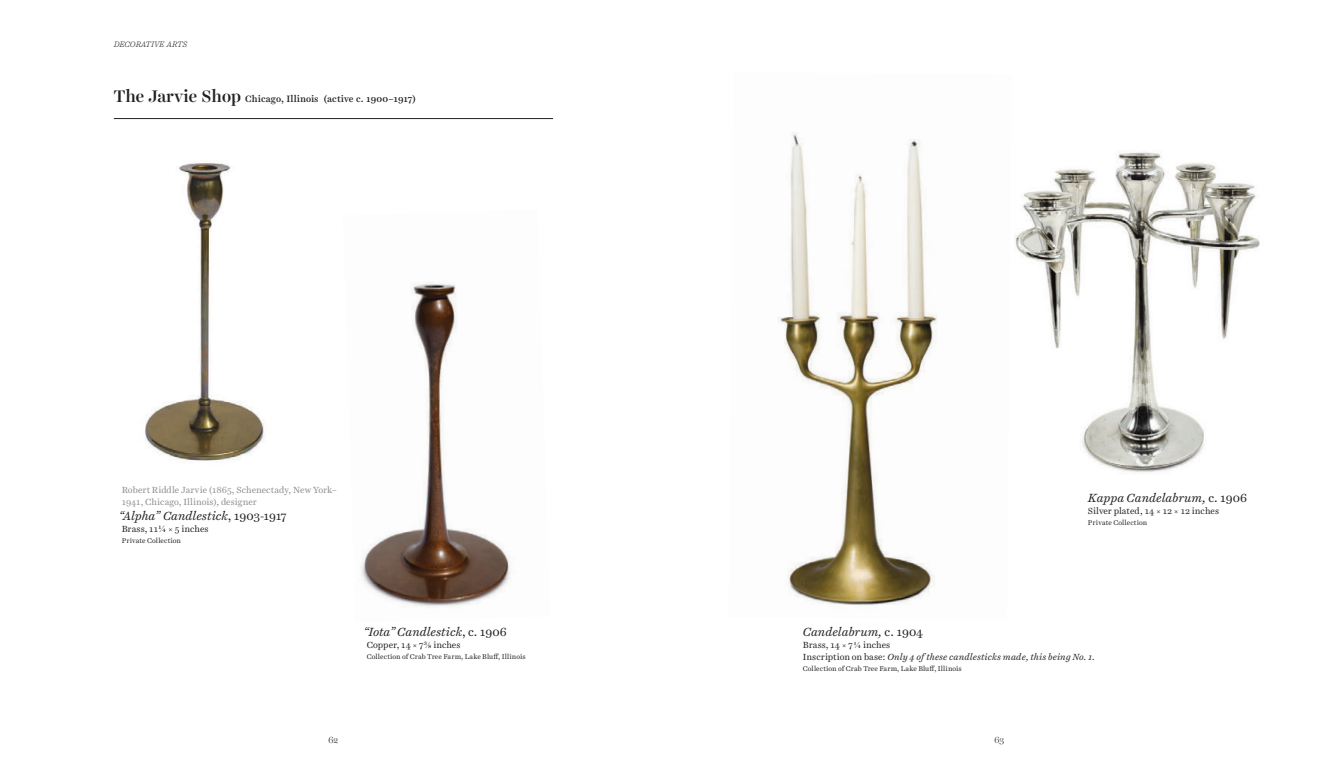
<style>
.page{position:relative;width:1332px;height:774px;background:#fff}
.page>*{position:absolute;margin:0;border:0;box-sizing:border-box;transform-origin:0 0}
.t1{font:italic 12px "Harriet Text";color:#231f20}
.t2{font:500 9.4px "Harriet Text";letter-spacing:.005em;color:#231f20}
.t3{font:9px "Harriet Text";letter-spacing:-.005em;color:#231f20}
.t4{font:9px/12px "Harriet Text";color:#8a8c8f}
.t5{font:italic 9px "Harriet Text";letter-spacing:.01em;color:#231f20}
.t6{font:300 9px "Harriet Display";color:#231f20}
.t7{font:italic 300 8px "Harriet Text";color:#231f20}
.t8{font:7px "Harriet Text";letter-spacing:.015em;color:#231f20}
.s1{font-family:"Harriet Display";font-size:17px}
.s2{font-style:normal}
.s3{font-size:9.4px}
</style>
<div class="page">
<img style="left:1015px;top:151px;width:245px;height:322px">
<hr style="left:114px;top:118px;width:439px;height:1px;background:#231f20">
<img style="left:145px;top:162px;width:120px;height:299px">
<img style="left:361px;top:282px;width:150px;height:325px">
<img style="left:778px;top:132px;width:159px;height:473px">
<p class="t7" style="left:114px;top:38px;width:75px">DECORATIVE ARTS</p>
<p class="t2" style="left:114px;top:92px;width:304px"><span class="s1">The Jarvie Shop</span> Chicago, Illinois (active c. 1900–1917)</p>
<p class="t4" style="left:122px;top:484px;width:217px">Robert Riddle Jarvie (1865, Schenectady, New York–<br>1941, Chicago, Illinois), designer</p>
<p class="t1" style="left:118px;top:507px;width:170px">“Alpha” Candlestick<span class="s2">, 1903-1917</span></p>
<p class="t3" style="left:122px;top:523px;width:88px">Brass, 11<span class="s3">½</span> × 5 inches</p>
<p class="t8" style="left:122px;top:536px;width:61px">Private Collection</p>
<p class="t1" style="left:363px;top:623px;width:145px">“Iota” Candlestick<span class="s2">, c. 1906</span></p>
<p class="t3" style="left:367px;top:638px;width:95px">Copper, 14 × 7<span class="s3">3</span>⁄8 inches</p>
<p class="t8" style="left:367px;top:651px;width:161px">Collection of Crab Tree Farm, Lake Bluff, Illinois</p>
<p class="t1" style="left:1088px;top:489px;width:161px">Kappa Candelabrum, <span class="s2">c. 1906</span></p>
<p class="t3" style="left:1088px;top:504px;width:133px">Silver plated , 14 × 12 × 12 inches</p>
<p class="t8" style="left:1088px;top:518px;width:61px">Private Collection</p>
<p class="t1" style="left:803px;top:623px;width:122px">Candelabrum, <span class="s2">c. 1904</span></p>
<p class="t3" style="left:803px;top:638px;width:89px">Brass, 14 × 7 ½ inches</p>
<p class="t5" style="left:803px;top:650px;width:294px"><span class="s2">Inscription on base:</span> Only 4 of these candlesticks made, this being No. 1.</p>
<p class="t8" style="left:803px;top:663px;width:161px">Collection of Crab Tree Farm, Lake Bluff, Illinois</p>
<p class="t6" style="left:328px;top:734px;width:11px">62</p>
<p class="t6" style="left:994px;top:734px;width:11px">63</p>
</div>
